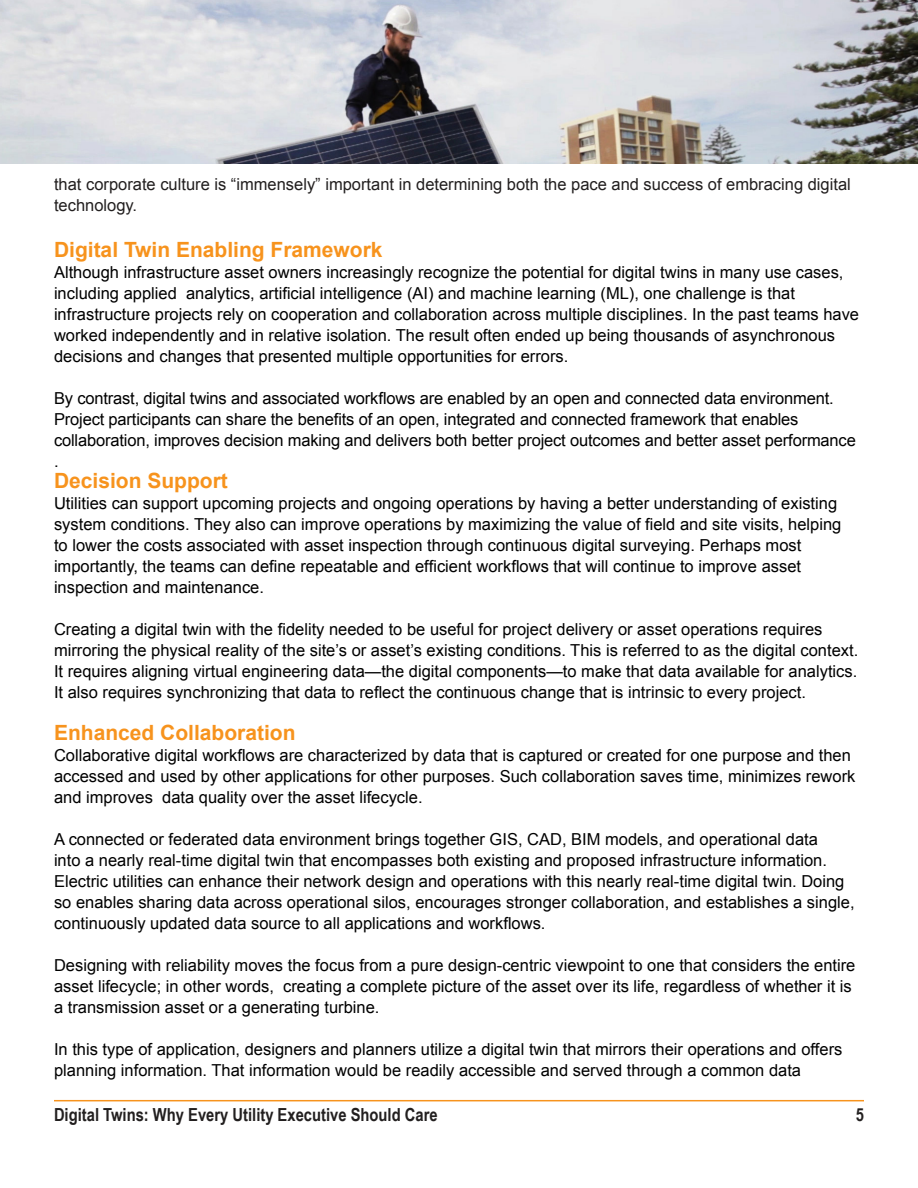
<style>
.page{position:relative;width:918px;height:1188px;background:#fff}
.page>*{position:absolute;margin:0;border:0;box-sizing:border-box;transform-origin:0 0}
.t1{font:700 21px "Arial";color:#f7931d}
.t2{font:700 18px "Arial Narrow";color:#221f1f}
.t3{font:16.5px/21px "Arial";color:#000}
.t4{font:16.5px/21px "Arial";color:#221f1f}
</style>
<div class="page">
<hr style="left:54px;top:1100px;width:810px;height:1px;background:#f7931d">
<img style="left:0;top:0;width:918px;height:164px">
<p class="t4" style="left:54px;top:175px;width:798px">that corporate culture is “immensely” important in determining both the pace and success of embracing digital technology.</p>
<p class="t1" style="left:54px;top:236px;width:330px">Digital Twin Enabling Framework</p>
<p class="t3" style="left:54px;top:263px;width:807px">Although infrastructure asset owners increasingly recognize the potential for digital twins in many use cases, including applied analytics, artificial intelligence (AI) and machine learning (ML), one challenge is that infrastructure projects rely on cooperation and collaboration across multiple disciplines. In the past teams have worked independently and in relative isolation. The result often ended up being thousands of asynchronous decisions and changes that presented multiple opportunities for errors.</p>
<p class="t3" style="left:54px;top:388px;width:803px">By contrast, digital twins and associated workflows are enabled by an open and connected data environment.<br>Project participants can share the benefits of an open, integrated and connected framework that enables collaboration, improves decision making and delivers both better project outcomes and better asset performance .</p>
<p class="t1" style="left:54px;top:467px;width:175px">Decision Support</p>
<p class="t3" style="left:54px;top:494px;width:789px">Utilities can support upcoming projects and ongoing operations by having a better understanding of existing system conditions. They also can improve operations by maximizing the value of field and site visits, helping to lower the costs associated with asset inspection through continuous digital surveying. Perhaps most importantly, the teams can define repeatable and efficient workflows that will continue to improve asset inspection and maintenance.</p>
<p class="t3" style="left:54px;top:619px;width:806px">Creating a digital twin with the fidelity needed to be useful for project delivery or asset operations requires mirroring the physical reality of the site’s or asset’s existing conditions. This is referred to as the digital context.<br>It requires aligning virtual engineering data—the digital components—to make that data available for analytics.<br>It also requires synchronizing that data to reflect the continuous change that is intrinsic to every project.</p>
<p class="t1" style="left:54px;top:719px;width:243px">Enhanced Collaboration</p>
<p class="t3" style="left:54px;top:745px;width:803px">Collaborative digital workflows are characterized by data that is captured or created for one purpose and then accessed and used by other applications for other purposes. Such collaboration saves time, minimizes rework and improves data quality over the asset lifecycle.</p>
<p class="t3" style="left:54px;top:830px;width:802px">A connected or federated data environment brings together GIS, CAD, BIM models, and operational data<br>into a nearly real-time digital twin that encompasses both existing and proposed infrastructure information.<br>Electric utilities can enhance their network design and operations with this nearly real-time digital twin. Doing so enables sharing data across operational silos, encourages stronger collaboration, and establishes a single, continuously updated data source to all applications and workflows.</p>
<p class="t3" style="left:54px;top:956px;width:803px">Designing with reliability moves the focus from a pure design-centric viewpoint to one that considers the entire asset lifecycle; in other words, creating a complete picture of the asset over its life, regardless of whether it is a transmission asset or a generating turbine.</p>
<p class="t3" style="left:54px;top:1040px;width:790px">In this type of application, designers and planners utilize a digital twin that mirrors their operations and offers planning information. That information would be readily accessible and served through a common data</p>
<p class="t2" style="left:54px;top:1108px;width:385px">Digital Twins: Why Every Utility Executive Should Care</p>
<p class="t2" style="left:856px;top:1108px;width:10px">5</p>
</div>
